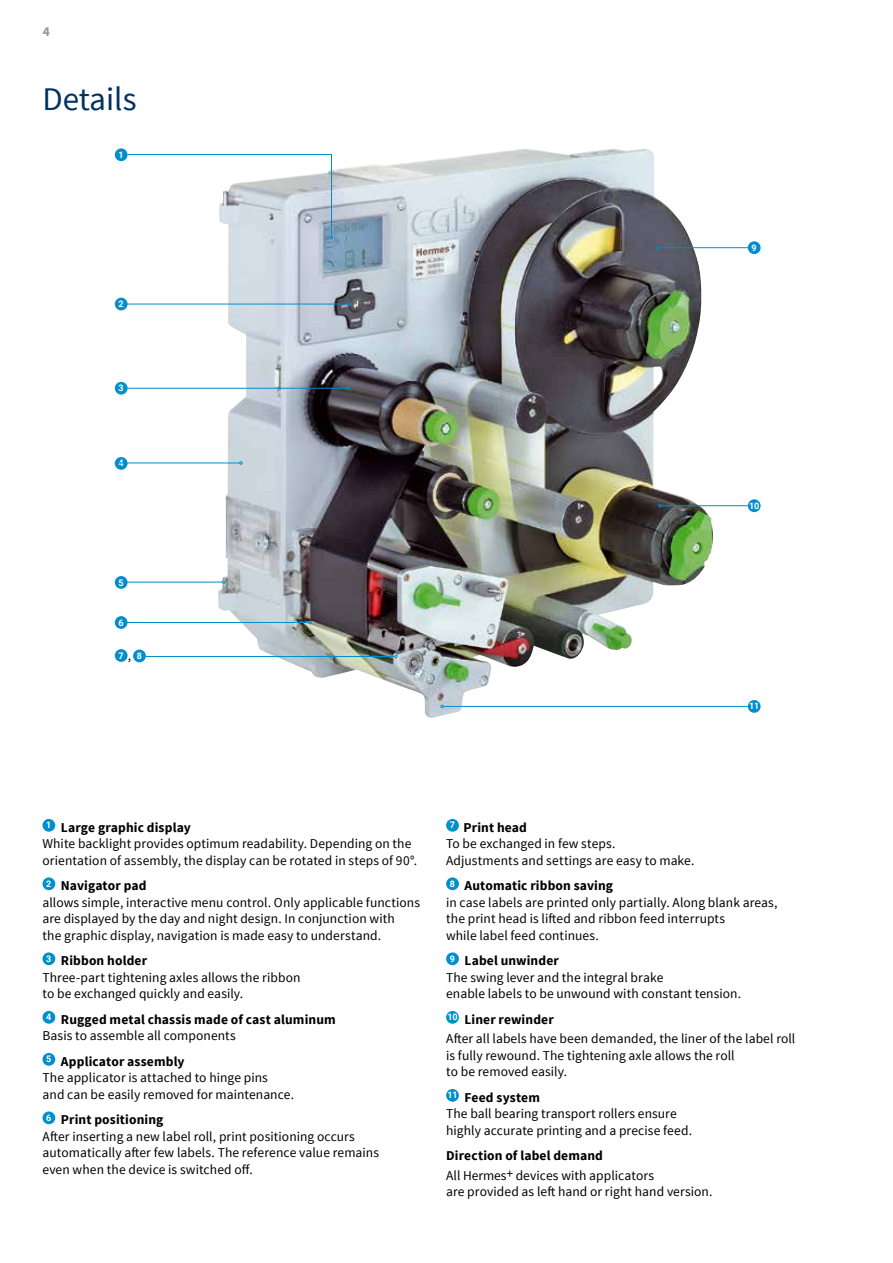
<style>
.page{position:relative;width:893px;height:1263px;background:#fff}
.page>*{position:absolute;margin:0;border:0;box-sizing:border-box;transform-origin:0 0}
.t1{font:33px "Source Sans Pro";color:#003261}
.t2{font:13.5px/16.5px "Source Sans Pro";letter-spacing:.005em;color:#000}
.t3{font:700 13.5px/16.5px "Source Sans Pro";letter-spacing:.01em;color:#000}
.t4{font:700 13.5px "Source Sans Pro";color:#98989c}
.t5{font:700 9px "Roboto";color:#fff}
.s1{font-family:"Roboto";font-weight:700;font-size:9px;color:#fff}
.s2{font-weight:700}
.s3{font-weight:400}
</style>
<div class="page">
<img style="left:218px;top:149px;width:497px;height:569px">
<div style="left:115px;top:457px;width:13px;height:13px;background:#008ecd;border-radius:50%"></div>
<hr style="left:126px;top:582px;width:97px;height:1px;background:#008ecd">
<svg style="left:222px;top:580px;width:3px;height:4px"></svg>
<svg style="left:128px;top:154px;width:205px;height:85px"></svg>
<div style="left:115px;top:148px;width:13px;height:13px;background:#008ecd;border-radius:50%"></div>
<hr style="left:126px;top:304px;width:223px;height:1px;background:#008ecd">
<svg style="left:348px;top:302px;width:4px;height:4px"></svg>
<div style="left:115px;top:298px;width:13px;height:12px;background:#008ecd;border-radius:50%"></div>
<div style="left:115px;top:382px;width:13px;height:13px;background:#008ecd;border-radius:50%"></div>
<hr style="left:125px;top:388px;width:222px;height:1px;background:#008ecd">
<svg style="left:346px;top:387px;width:4px;height:3px"></svg>
<div style="left:115px;top:576px;width:13px;height:13px;background:#008ecd;border-radius:50%"></div>
<hr style="left:126px;top:622px;width:183px;height:1px;background:#008ecd">
<div style="left:115px;top:616px;width:13px;height:13px;background:#008ecd;border-radius:50%"></div>
<div style="left:115px;top:649px;width:13px;height:13px;background:#008ecd;border-radius:50%"></div>
<hr style="left:443px;top:706px;width:310px;height:1px;background:#008ecd">
<div style="left:748px;top:700px;width:13px;height:13px;background:#008ecd;border-radius:50%"></div>
<hr style="left:661px;top:505px;width:98px;height:1px;background:#008ecd">
<svg style="left:658px;top:504px;width:4px;height:3px"></svg>
<div style="left:748px;top:499px;width:13px;height:13px;background:#008ecd;border-radius:50%"></div>
<hr style="left:659px;top:247px;width:100px;height:1px;background:#008ecd">
<div style="left:748px;top:241px;width:13px;height:13px;background:#008ecd;border-radius:50%"></div>
<hr style="left:115px;top:463px;width:125px;height:1px;background:#008ecd">
<div style="left:133px;top:649px;width:13px;height:13px;background:#008ecd;border-radius:50%"></div>
<hr style="left:145px;top:656px;width:250px;height:1px;background:#008ecd">
<div style="left:43px;top:819px;width:12px;height:13px;background:#008ecd;border-radius:50%"></div>
<div style="left:43px;top:877px;width:12px;height:13px;background:#008ecd;border-radius:50%"></div>
<div style="left:43px;top:952px;width:12px;height:13px;background:#008ecd;border-radius:50%"></div>
<div style="left:43px;top:1011px;width:12px;height:13px;background:#008ecd;border-radius:50%"></div>
<div style="left:43px;top:1053px;width:12px;height:13px;background:#008ecd;border-radius:50%"></div>
<div style="left:43px;top:1111px;width:12px;height:13px;background:#008ecd;border-radius:50%"></div>
<div style="left:446px;top:819px;width:13px;height:13px;background:#008ecd;border-radius:50%"></div>
<div style="left:446px;top:877px;width:13px;height:13px;background:#008ecd;border-radius:50%"></div>
<div style="left:446px;top:952px;width:13px;height:13px;background:#008ecd;border-radius:50%"></div>
<div style="left:446px;top:1011px;width:13px;height:13px;background:#008ecd;border-radius:50%"></div>
<div style="left:446px;top:1089px;width:13px;height:13px;background:#008ecd;border-radius:50%"></div>
<p class="t4" style="left:43px;top:22px;width:9px">4</p>
<h1 class="t1" style="left:43px;top:78px;width:96px">Details</h1>
<p class="t5" style="left:119px;top:148px;width:7px">1</p>
<p class="t5" style="left:119px;top:298px;width:7px">2</p>
<p class="t5" style="left:119px;top:382px;width:7px">3</p>
<p class="t5" style="left:119px;top:457px;width:7px">4</p>
<p class="t5" style="left:119px;top:576px;width:7px">5</p>
<p class="t5" style="left:119px;top:616px;width:7px">6</p>
<p class="t5" style="left:119px;top:649px;width:7px">7</p>
<p class="t2" style="left:128px;top:648px;width:16px">, <span class="s1">8</span></p>
<p class="t5" style="left:752px;top:241px;width:7px">9</p>
<p class="t5" style="left:749px;top:499px;width:12px">10</p>
<p class="t5" style="left:749px;top:700px;width:12px">11</p>
<p class="t2" style="left:43px;top:819px;width:376px"><sup>1</sup> <span class="s2">Large graphic display<br></span>White backlight provides optimum readability. Depending on the orientation of assembly, the display can be rotated in steps of 90°.</p>
<p class="t2" style="left:43px;top:878px;width:379px"><sup>2</sup> <span class="s2">Navigator pad<br></span>allows simple, interactive menu control. Only applicable functions are displayed by the day and night design. In conjunction with<br>the graphic display, navigation is made easy to understand.</p>
<p class="t2" style="left:43px;top:953px;width:259px"><sup>3</sup> <span class="s2">Ribbon holder<br></span>Three-part tightening axles allows the ribbon to be exchanged quickly and easily.</p>
<p class="t3" style="left:43px;top:1011px;width:295px"><sup>4</sup> Rugged metal chassis made of cast aluminum<br><span class="s3">Basis to assemble all components</span></p>
<p class="t2" style="left:43px;top:1053px;width:253px"><sup>5</sup> <span class="s2">Applicator assembly<br></span>The applicator is attached to hinge pins<br>and can be easily removed for maintenance.</p>
<p class="t2" style="left:43px;top:1112px;width:338px"><sup>6</sup> <span class="s2">Print positioning<br></span>After inserting a new label roll, print positioning occurs automatically after few labels. The reference value remains even when the device is switched off.</p>
<p class="t2" style="left:446px;top:819px;width:250px"><sup>7</sup> <span class="s2">Print head<br></span>To be exchanged in few steps.<br>Adjustments and settings are easy to make.</p>
<p class="t2" style="left:446px;top:878px;width:333px"><sup>8</sup> <span class="s2">Automatic ribbon saving<br></span>in case labels are printed only partially. Along blank areas, the print head is lifted and ribbon feed interrupts<br>while label feed continues.</p>
<p class="t2" style="left:446px;top:953px;width:297px"><sup>9</sup> <span class="s2">Label unwinder<br></span>The swing lever and the integral brake<br>enable labels to be unwound with constant tension.</p>
<p class="t2" style="left:446px;top:1010px;width:351px;line-height:19.5px"><sup>10</sup> <span class="s2">Liner rewinder<br></span>After all labels have been demanded, the liner of the label roll</p>
<p class="t2" style="left:446px;top:1047px;width:290px">is fully rewound. The tightening axle allows the roll to be removed easily.</p>
<p class="t2" style="left:446px;top:1089px;width:247px"><sup>11</sup> <span class="s2">Feed system<br></span>The ball bearing transport rollers ensure highly accurate printing and a precise feed.</p>
<p class="t3" style="left:446px;top:1148px;width:158px">Direction of label demand</p>
<p class="t2" style="left:446px;top:1167px;width:268px">All Hermes+ devices with applicators<br>are provided as left hand or right hand version.</p>
</div>
